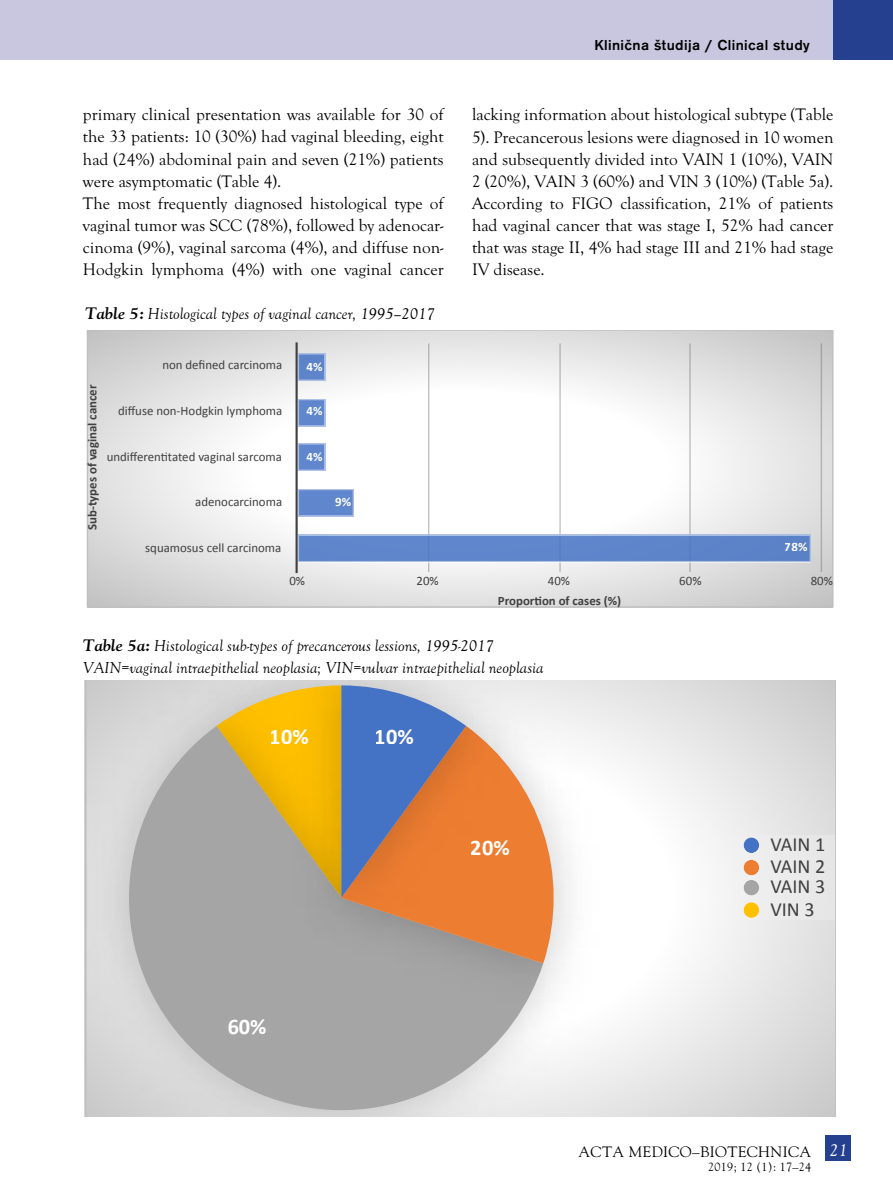
<style>
.page{position:relative;width:893px;height:1191px;background:#fff}
.page>*{position:absolute;margin:0;border:0;box-sizing:border-box;transform-origin:0 0}
.t1{font:700 22.35px "Calibri";color:#fff}
.t2{font:20.1px/22.4px "Calibri";color:#404040}
.t3{font:italic 18px "Goudy Old Sty TCE";color:#fff}
.t4{font:17.25px/22px "Goudy Old Sty TCE";color:#000}
.t5{font:italic 16.5px/22px "Goudy Old Sty TCE";color:#000}
.t6{font:500 15px "Accius TCE";letter-spacing:.025em;color:#000}
.t7{font:15px "MM Goudy";letter-spacing:.025em;color:#000}
.t8{font:12.9px "Calibri";color:#404040}
.t9{font:700 12.9px "Calibri";color:#404040}
.t10{font:700 12.9px "Calibri";color:#fff}
.t11{font:12px "MM Goudy";letter-spacing:.025em;color:#000}
.s1{font-family:"MM Goudy";font-weight:700}
</style>
<div class="page">
<div style="left:825px;top:1135px;width:26px;height:26px;background:#25408f"></div>
<div style="left:0;top:0;width:833px;height:60px;background:#c8c7df"></div>
<div style="left:833px;top:0;width:60px;height:60px;background:#25408f"></div>
<svg style="left:89px;top:332px;width:742px;height:273px"></svg>
<hr style="left:428px;top:343px;width:1px;height:229px;background:#c3c3c3">
<hr style="left:559px;top:343px;width:2px;height:229px;background:#666;opacity:.39">
<hr style="left:689px;top:343px;width:2px;height:229px;background:#666;opacity:.39">
<hr style="left:821px;top:343px;width:1px;height:229px;background:#adadad">
<hr style="left:296px;top:343px;width:2px;height:229px;background:#404040">
<svg style="left:298px;top:353px;width:27px;height:27px"></svg>
<svg style="left:298px;top:399px;width:27px;height:27px"></svg>
<svg style="left:298px;top:443px;width:27px;height:27px"></svg>
<svg style="left:298px;top:489px;width:56px;height:27px;background:#688dcf"></svg>
<svg style="left:298px;top:535px;width:513px;height:27px;background:#6489cc"></svg>
<svg style="left:84px;top:680px;width:752px;height:436px"></svg>
<img style="left:84px;top:681px;width:505px;height:435px">
<svg style="left:101px;top:726px;width:442px;height:390px;background:#bababa"></svg>
<img style="left:297px;top:681px;width:321px;height:328px">
<svg style="left:341px;top:726px;width:231px;height:237px"></svg>
<img style="left:294px;top:680px;width:217px;height:262px">
<svg style="left:217px;top:685px;width:249px;height:212px;background:#b0966c"></svg>
<div style="left:732px;top:835px;width:103px;height:85px;background:#ebebeb"></div>
<div style="left:744px;top:837px;width:15px;height:16px;background:#4472c4;border-radius:50%"></div>
<div style="left:744px;top:859px;width:15px;height:16px;background:#ed7d31;border-radius:50%"></div>
<div style="left:744px;top:880px;width:15px;height:15px;background:#a5a5a5;border-radius:50%"></div>
<div style="left:744px;top:902px;width:15px;height:16px;background:#ffc000;border-radius:50%"></div>
<p class="t6" style="left:594px;top:36px;width:217px">Klinična študija / Clinical study</p>
<p class="t4" style="left:83px;top:104px;width:362px">primary clinical presentation was available for 30 of the 33 patients: 10 (30%) had vaginal bleeding, eight had (24%) abdominal pain and seven (21%) patients were asymptomatic (Table 4).<br>The most frequently diagnosed histological type of vaginal tumor was SCC (78%), followed by adenocar&shy;cinoma (9%), vaginal sarcoma (4%), and diffuse non-Hodgkin lymphoma (4%) with one vaginal cancer</p>
<p class="t4" style="left:472px;top:104px;width:363px;text-align:justify">lacking information about histological subtype (Table 5). Precancerous lesions were diagnosed in 10 women and subsequently divided into VAIN 1 (10%), VAIN 2 (20%), VAIN 3 (60%) and VIN 3 (10%) (Table 5a).<br>According to FIGO classification, 21% of patients had vaginal cancer that was stage I, 52% had cancer that was stage II, 4% had stage III and 21% had stage IV disease.</p>
<p class="t5" style="left:85px;top:303px;width:351px"><span class="s1">Table 5:</span> Histological types of vaginal cancer, 1995–2017</p>
<p class="t9" style="left:84px;top:530px;width:147px;rotate:-90deg">Sub-types of vaginal cancer</p>
<p class="t8" style="left:162px;top:357px;width:121px">non defined carcinoma</p>
<p class="t8" style="left:118px;top:402px;width:166px">diffuse non-Hodgkin lymphoma</p>
<p class="t8" style="left:107px;top:448px;width:177px">undifferen7tated vaginal sarcoma</p>
<p class="t8" style="left:195px;top:494px;width:88px">adenocarcinoma</p>
<p class="t8" style="left:145px;top:540px;width:138px">squamosus cell carcinoma</p>
<p class="t10" style="left:307px;top:358px;width:17px">4%</p>
<p class="t10" style="left:307px;top:402px;width:17px">4%</p>
<p class="t10" style="left:307px;top:448px;width:17px">4%</p>
<p class="t10" style="left:335px;top:494px;width:17px">9%</p>
<p class="t10" style="left:785px;top:538px;width:24px">78%</p>
<p class="t8" style="left:289px;top:572px;width:17px">0%</p>
<p class="t8" style="left:417px;top:572px;width:24px">20%</p>
<p class="t8" style="left:548px;top:572px;width:24px">40%</p>
<p class="t8" style="left:679px;top:572px;width:24px">60%</p>
<p class="t8" style="left:811px;top:572px;width:24px">80%</p>
<p class="t9" style="left:498px;top:592px;width:125px">Propor6on of cases (%)</p>
<p class="t5" style="left:83px;top:635px;width:462px"><span class="s1">Table 5a:</span> Histological sub-types of precancerous lessions, 1995-2017<br>VAIN=vaginal intraepithelial neoplasia; VIN=vulvar intraepithelial neoplasia</p>
<p class="t1" style="left:270px;top:722px;width:40px">10%</p>
<p class="t1" style="left:227px;top:1012px;width:40px">60%</p>
<p class="t1" style="left:375px;top:722px;width:40px">10%</p>
<p class="t1" style="left:471px;top:834px;width:40px">20%</p>
<p class="t2" style="left:770px;top:832px;width:56px">VAIN 1<br>VAIN 2</p>
<p class="t2" style="left:770px;top:874px;width:56px">VAIN 3<br>VIN 3</p>
<p class="t7" style="left:578px;top:1142px;width:234px">ACTA MEDICO–BIOTECHNICA</p>
<p class="t11" style="left:708px;top:1159px;width:105px">2019; 12 (1): 17–24</p>
<p class="t3" style="left:829px;top:1139px;width:19px">21</p>
</div>
